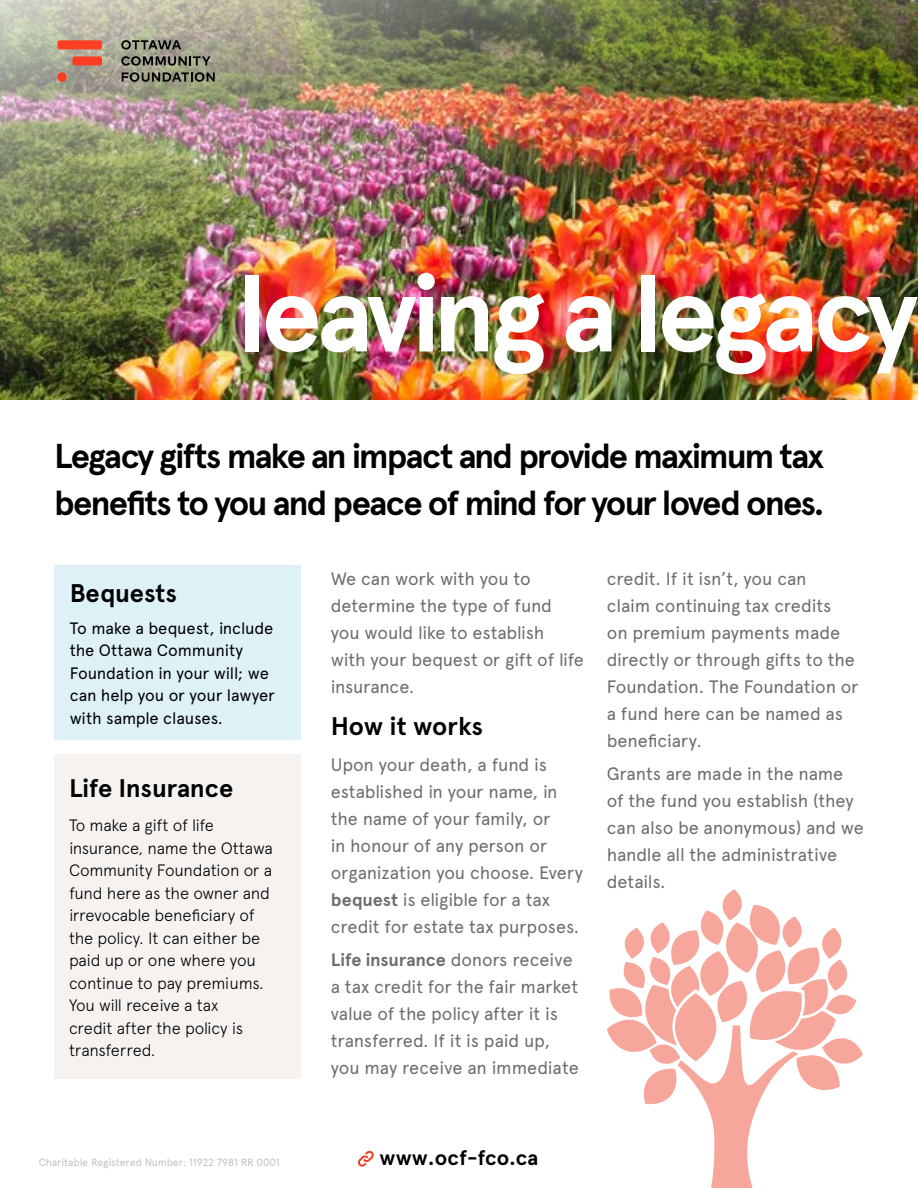
<style>
.page{position:relative;width:918px;height:1188px;background:#fff}
.page>*{position:absolute;margin:0;border:0;box-sizing:border-box;transform-origin:0 0}
.t1{font:700 108px "Apercu Pro";letter-spacing:-.055em;color:#fff}
.t2{font:700 34.5px/46.5px "Apercu Pro";letter-spacing:-.055em;color:#000}
.t3{font:700 25.5px "Apercu Pro";letter-spacing:-.005em;color:#000}
.t4{font:700 21px "Apercu Pro";letter-spacing:.005em;color:#000}
.t5{font:18px/27px "Apercu Pro";letter-spacing:-.01em;color:#6f6c6b}
.t6{font:300 16.5px/22.5px "Apercu Pro";letter-spacing:-.015em;color:#000}
.t7{font:16.5px/22.5px "Apercu Pro";letter-spacing:-.01em;color:#000}
.t8{font:10.5px "Apercu Pro";letter-spacing:-.01em;color:#c0c0be}
.s1{font-weight:700}
</style>
<div class="page">
<img style="left:0;top:0;width:918px;height:400px">
<svg style="left:358px;top:1151px;width:16px;height:16px"></svg>
<svg style="left:57px;top:40px;width:45px;height:9px"></svg>
<svg style="left:72px;top:56px;width:30px;height:9px"></svg>
<div style="left:57px;top:72px;width:10px;height:10px;background:#ff3f23;border-radius:50%"></div>
<svg style="left:121px;top:40px;width:60px;height:10px"></svg>
<svg style="left:121px;top:56px;width:90px;height:10px"></svg>
<svg style="left:122px;top:72px;width:93px;height:10px"></svg>
<svg style="left:607px;top:889px;width:256px;height:299px"></svg>
<div style="left:54px;top:754px;width:247px;height:324px;background:#f5f2f0"></div>
<div style="left:54px;top:565px;width:247px;height:175px;background:#def1f7"></div>
<h1 class="t1" style="left:237px;top:232px;width:682px">leaving a legacy</h1>
<h2 class="t2" style="left:54px;top:431px;width:772px">Legacy gifts make an impact and provide maximum tax benefits to you and peace of mind for your loved ones.</h2>
<h3 class="t3" style="left:70px;top:574px;width:109px">Bequests</h3>
<p class="t7" style="left:70px;top:616px;width:207px">To make a bequest, include the Ottawa Community<br>Foundation in your will; we can help you or your lawyer with sample clauses.</p>
<h3 class="t3" style="left:69px;top:769px;width:166px">Life Insurance</h3>
<p class="t6" style="left:69px;top:813px;width:205px">To make a gift of life insurance, name the Ottawa<br>Community Foundation or a fund here as the owner and irrevocable beneficiary of the policy. It can either be paid up or one where you continue to pay premiums.<br>You will receive a tax<br>credit after the policy is transferred.</p>
<p class="t8" style="left:39px;top:1154px;width:243px">Charitable Registered Number: 11922 7981 RR 0001</p>
<p class="t5" style="left:331px;top:564px;width:255px">We can work with you to determine the type of fund you would like to establish<br>with your bequest or gift of life insurance.</p>
<h3 class="t3" style="left:331px;top:707px;width:154px">How it works</h3>
<p class="t5" style="left:331px;top:750px;width:254px">Upon your death, a fund is established in your name, in the name of your family, or<br>in honour of any person or organization you choose. Every <span class="s1">bequest</span> is eligible for a tax credit for estate tax purposes.</p>
<p class="t5" style="left:331px;top:945px;width:249px"><span class="s1">Life insurance</span> donors receive a tax credit for the fair market value of the policy after it is transferred. If it is paid up, you may receive an immediate</p>
<p class="t5" style="left:607px;top:564px;width:253px">credit. If it isn’t, you can<br>claim continuing tax credits<br>on premium payments made directly or through gifts to the<br>Foundation. The Foundation or a fund here can be named as beneficiary.</p>
<p class="t5" style="left:607px;top:759px;width:259px">Grants are made in the name of the fund you establish (they can also be anonymous) and we handle all the administrative details.</p>
<p class="t4" style="left:380px;top:1142px;width:160px">www.ocf-fco.ca</p>
</div>
